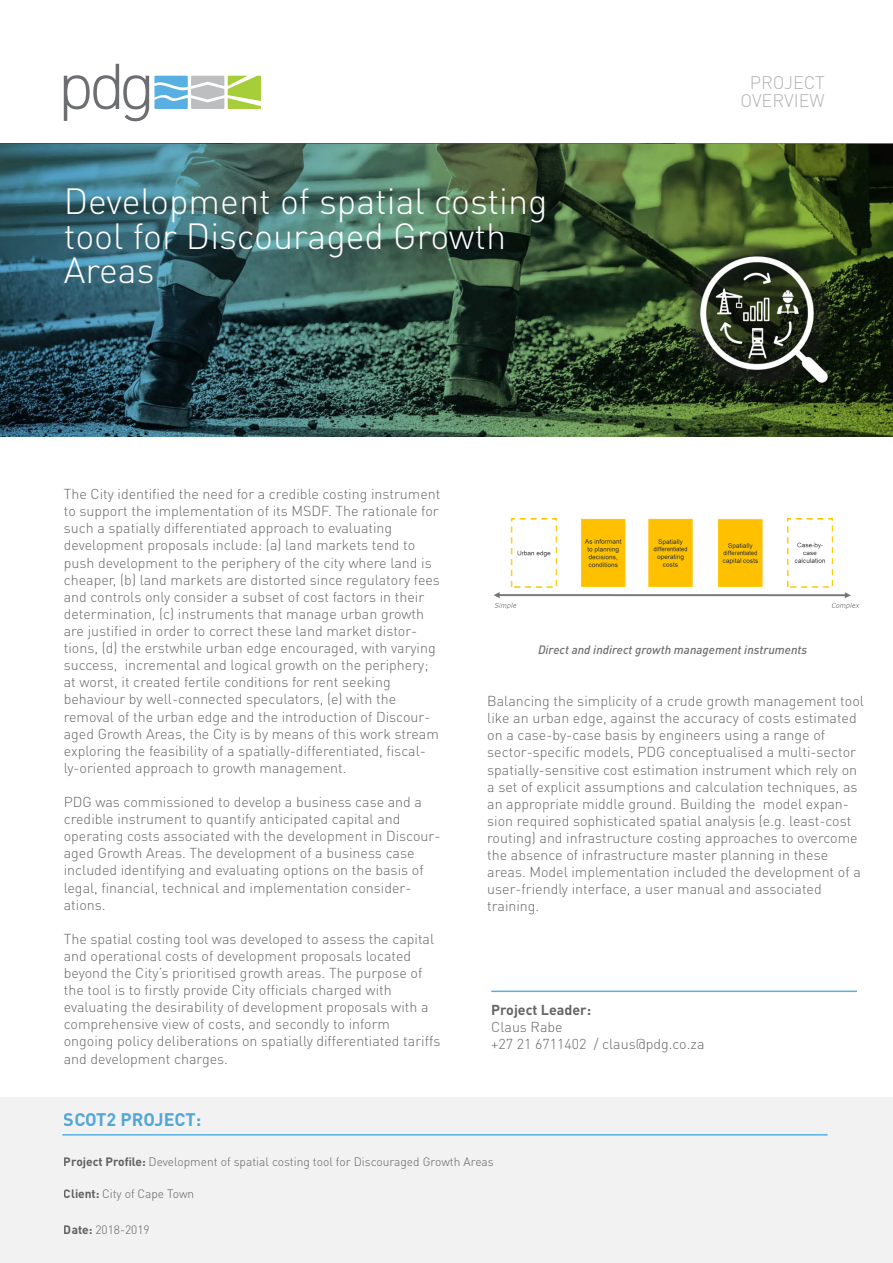
<style>
.page{position:relative;width:893px;height:1263px;background:#fff}
.page>*{position:absolute;margin:0;border:0;box-sizing:border-box;transform-origin:0 0}
.t1{font:300 36px/34.5px "DIN Pro";color:#fff}
.t2{font:300 18px/18px "DIN Pro";color:#b3b3b3;text-align:center}
.t3{font:700 18px "DIN Pro";color:#58b0e2}
.t4{font:300 14.25px/17.1px "DIN Pro";color:#666}
.t5{font:700 14.25px "DIN Pro";color:#666}
.t6{font:300 12px "DIN Pro";color:#666}
.t7{font:italic 500 12px "DIN Pro";color:#6d6e71}
.s1{font-weight:700}
</style>
<div class="page">
<img style="left:0;top:143px;width:893px;height:294px">
<div style="left:0;top:1097px;width:893px;height:166px;background:#f2f2f2"></div>
<svg style="left:64px;top:64px;width:197px;height:57px"></svg>
<hr style="left:62px;top:1134px;width:766px;height:1px;background:#58b0e2">
<hr style="left:491px;top:990px;width:366px;height:2px;background:#58b0e2">
<img style="left:493px;top:519px;width:367px;height:90px">
<h1 class="t1" style="left:64px;top:182px;width:485px">Development of spatial costing tool for Discouraged Growth<br>Areas</h1>
<p class="t2" style="left:740px;top:73px;width:86px">PROJECT<br>OVERVIEW</p>
<p class="t4" style="left:64px;top:485px;width:378px">The City identified the need for a credible costing instrument to support the implementation of its MSDF. The rationale for such a spatially differentiated approach to evaluating development proposals include: (a) land markets tend to push development to the periphery of the city where land is cheaper, (b) land markets are distorted since regulatory fees and controls only consider a subset of cost factors in their determination, (c) instruments that manage urban growth are justified in order to correct these land market distor&shy;tions, (d) the erstwhile urban edge encouraged, with varying success, incremental and logical growth on the periphery; at worst, it created fertile conditions for rent seeking behaviour by well-connected speculators, (e) with the removal of the urban edge and the introduction of Discour&shy;aged Growth Areas, the City is by means of this work stream exploring the feasibility of a spatially-differentiated, fiscal&shy;ly-oriented approach to growth management.</p>
<p class="t4" style="left:64px;top:793px;width:378px">PDG was commissioned to develop a business case and a credible instrument to quantify anticipated capital and operating costs associated with the development in Discour&shy;aged Growth Areas. The development of a business case included identifying and evaluating options on the basis of legal, financial, technical and implementation consider&shy;ations.</p>
<p class="t4" style="left:64px;top:929px;width:378px">The spatial costing tool was developed to assess the capital and operational costs of development proposals located beyond the City’s prioritised growth areas. The purpose of the tool is to firstly provide City officials charged with evaluating the desirability of development proposals with a comprehensive view of costs, and secondly to inform ongoing policy deliberations on spatially differentiated tariffs and development charges.</p>
<p class="t3" style="left:64px;top:1107px;width:139px">SCOT2 PROJECT:</p>
<p class="t7" style="left:538px;top:640px;width:271px">Direct and indirect growth management instruments</p>
<p class="t4" style="left:487px;top:692px;width:378px">Balancing the simplicity of a crude growth management tool like an urban edge, against the accuracy of costs estimated on a case-by-case basis by engineers using a range of sector-specific models, PDG conceptualised a multi-sector spatially-sensitive cost estimation instrument which rely on a set of explicit assumptions and calculation techniques, as an appropriate middle ground. Building the model expan&shy;sion required sophisticated spatial analysis (e.g. least-cost routing) and infrastructure costing approaches to overcome the absence of infrastructure master planning in these areas. Model implementation included the development of a user-friendly interface, a user manual and associated training.</p>
<p class="t5" style="left:491px;top:1000px;width:101px">Project Leader:</p>
<p class="t4" style="left:491px;top:1018px;width:215px">Claus Rabe<br>+27 21 6711402 / claus@pdg.co.za</p>
<p class="t6" style="left:64px;top:1154px;width:432px"><span class="s1">Project Profile:</span> Development of spatial costing tool for Discouraged Growth Areas</p>
<p class="t6" style="left:64px;top:1186px;width:132px"><span class="s1">Client:</span> City of Cape Town</p>
<p class="t6" style="left:64px;top:1222px;width:88px"><span class="s1">Date:</span> 2018-2019</p>
</div>
